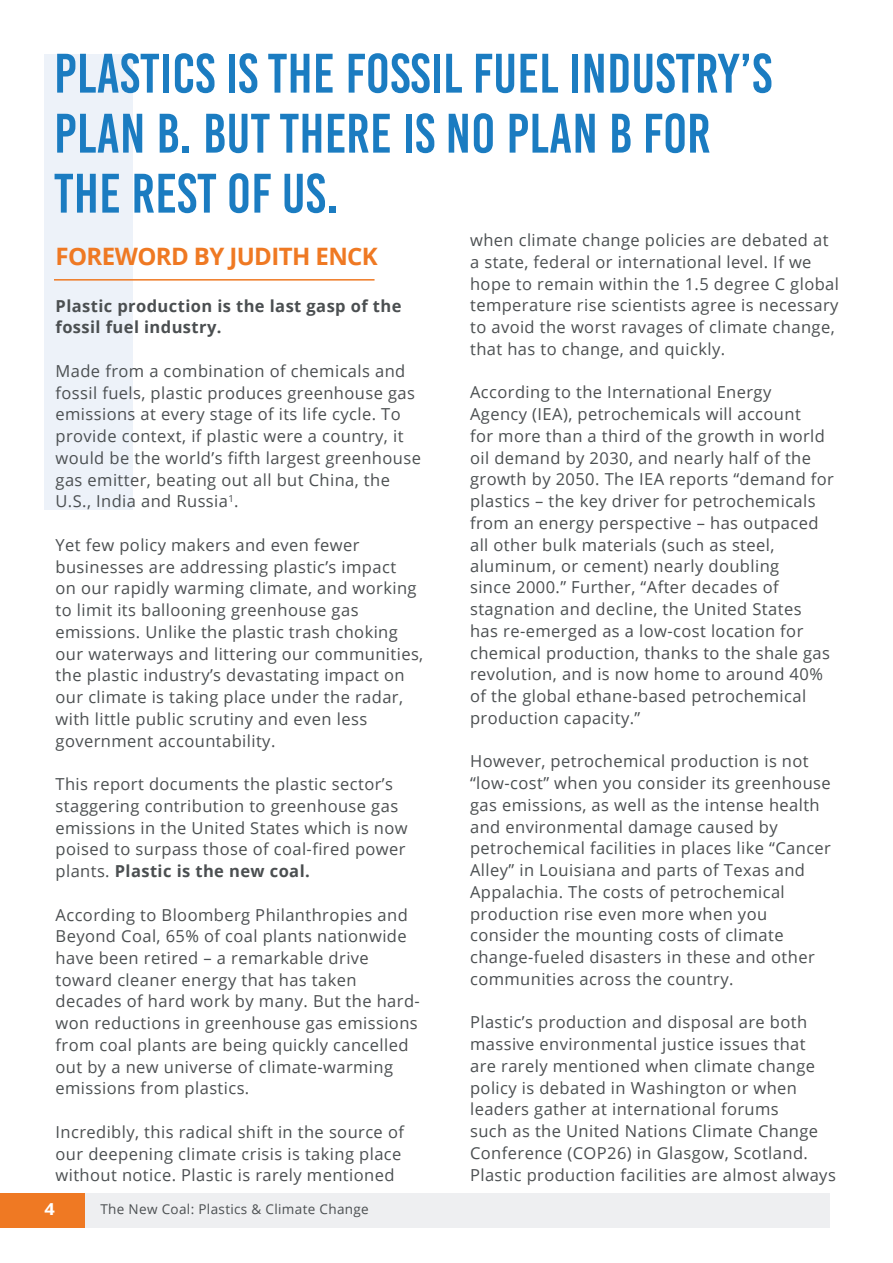
<style>
.page{position:relative;width:893px;height:1263px;background:#fff}
.page>*{position:absolute;margin:0;border:0;box-sizing:border-box;transform-origin:0 0}
.plastics_headline{font:55.5px/60px "Bebas Kai";letter-spacing:.005em;color:#1b7cc1}
.t1{font:700 24px "Open Sans";letter-spacing:-.025em;color:#ef7923}
.t2{font:16.5px/21.8px "Open Sans";letter-spacing:.025em;color:#4b4f51}
.t3{font:700 16.5px/21.8px "Open Sans";letter-spacing:.025em;color:#4b4f51}
.t4{font:700 16.5px "Open Sans";color:#fff;scale:1.1 1}
.t5{font:13.5px "Open Sans";letter-spacing:.025em;color:#4b4f51}
.s1{font-weight:700}
</style>
<div class="page">
<div style="left:44px;top:54px;width:89px;height:456px;background:#edf2f9"></div>
<hr style="left:54px;top:279px;width:321px;height:2px;background:#ef7923">
<div style="left:0;top:1193px;width:85px;height:34px;background:#ef7923"></div>
<div style="left:85px;top:1193px;width:744px;height:34px;background:#eeeff1"></div>
<p class="plastics_headline" style="left:54px;top:44px;width:719px">PLASTICS IS THE FOSSIL FUEL INDUSTRY’S<br>PLAN B. BUT THERE IS NO PLAN B FOR<br>THE REST OF US.</p>
<p class="t1" style="left:56px;top:240px;width:324px">FOREWORD BY JUDITH ENCK</p>
<p class="t3" style="left:56px;top:294px;width:347px">Plastic production is the last gasp of the fossil fuel industry.</p>
<p class="t2" style="left:56px;top:360px;width:367px">Made from a combination of chemicals and fossil fuels, plastic produces greenhouse gas emissions at every stage of its life cycle. To provide context, if plastic were a country, it would be the world’s fifth largest greenhouse gas emitter, beating out all but China, the U.S., India and Russia<sup>1</sup>.</p>
<p class="t2" style="left:56px;top:534px;width:369px">Yet few policy makers and even fewer businesses are addressing plastic’s impact<br>on our rapidly warming climate, and working to limit its ballooning greenhouse gas emissions. Unlike the plastic trash choking our waterways and littering our communities, the plastic industry’s devastating impact on our climate is taking place under the radar, with little public scrutiny and even less government accountability.</p>
<p class="t2" style="left:56px;top:773px;width:354px">This report documents the plastic sector’s staggering contribution to greenhouse gas emissions in the United States which is now poised to surpass those of coal-fired power plants. <span class="s1">Plastic is the new coal.</span></p>
<p class="t2" style="left:56px;top:903px;width:354px;text-align:justify">According to Bloomberg Philanthropies and Beyond Coal, 65% of coal plants nationwide have been retired – a remarkable drive</p>
<p class="t2" style="left:470px;top:229px;width:370px">when climate change policies are debated at a state, federal or international level. If we hope to remain within the 1.5 degree C global temperature rise scientists agree is necessary to avoid the worst ravages of climate change, that has to change, and quickly.</p>
<p class="t2" style="left:470px;top:381px;width:365px">According to the International Energy<br>Agency (IEA), petrochemicals will account<br>for more than a third of the growth in world oil demand by 2030, and nearly half of the growth by 2050. The IEA reports “demand for plastics – the key driver for petrochemicals from an energy perspective – has outpaced all other bulk materials (such as steel,</p>
<p class="t2" style="left:470px;top:554px;width:361px">aluminum, or cement) nearly doubling<br>since 2000.” Further, “After decades of stagnation and decline, the United States has re-emerged as a low-cost location for chemical production, thanks to the shale gas revolution, and is now home to around 40% of the global ethane-based petrochemical production capacity.”</p>
<p class="t2" style="left:470px;top:750px;width:362px">However, petrochemical production is not “low-cost” when you consider its greenhouse gas emissions, as well as the intense health and environmental damage caused by petrochemical facilities in places like “Cancer Alley” in Louisiana and parts of Texas and Appalachia. The costs of petrochemical production rise even more when you consider the mounting costs of climate change-fueled disasters in these and other communities across the country.</p>
<p class="t2" style="left:470px;top:1011px;width:367px">Plastic’s production and disposal are both massive environmental justice issues that<br>are rarely mentioned when climate change policy is debated in Washington or when leaders gather at international forums<br>such as the United Nations Climate Change Conference (COP26) in Glasgow, Scotland.<br>Plastic production facilities are almost always</p>
<p class="t2" style="left:56px;top:968px;width:366px">toward cleaner energy that has taken decades of hard work by many. But the hard&shy;won reductions in greenhouse gas emissions from coal plants are being quickly cancelled out by a new universe of climate-warming emissions from plastics.</p>
<p class="t2" style="left:56px;top:1120px;width:350px">Incredibly, this radical shift in the source of our deepening climate crisis is taking place without notice. Plastic is rarely mentioned</p>
<p class="t4" style="left:44px;top:1197px;width:11px">4</p>
<p class="t5" style="left:100px;top:1200px;width:270px">The New Coal: Plastics &amp; Climate Change</p>
</div>
